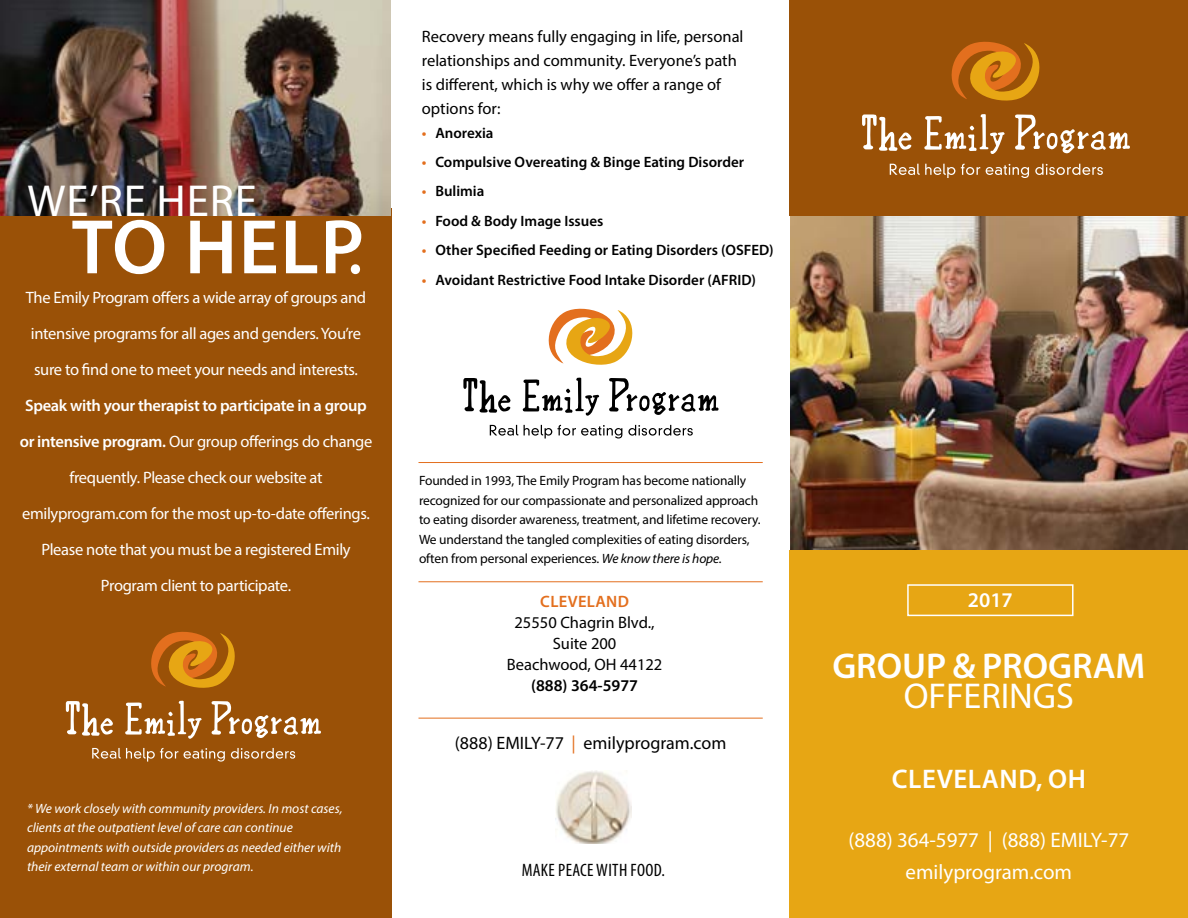
<style>
.page{position:relative;width:1188px;height:918px;background:#fff}
.page>*{position:absolute;margin:0;border:0;box-sizing:border-box;transform-origin:0 0}
.t1{font:600 78px "Myriad Pro";letter-spacing:.02em;color:#fff}
.t2{font:45px "Myriad Pro";letter-spacing:.02em;color:#fff}
.t3{font:600 36px "Myriad Pro";color:#fff}
.t4{font:36px "Myriad Pro";color:#fff}
.t5{font:600 27px "Myriad Pro";letter-spacing:.02em;color:#fff}
.t6{font:21px/31.5px "Myriad Pro";color:#fff;text-align:center}
.t7{font:600 21px "Myriad Pro";color:#fff}
.t8{font:18px "Myriad Pro";color:#000}
.t9{font:condensed 18px "Myriad Pro";letter-spacing:.02em;color:#000}
.t10{font:16.5px/36px "Myriad Pro";letter-spacing:-.02em;color:#fff;text-align:center}
.t11{font:16.5px/24px "Myriad Pro";color:#000;text-align:center}
.t12{font:600 16.5px "Myriad Pro";color:#000}
.t13{font:600 16.5px "Myriad Pro";letter-spacing:.02em;color:#e36f1e}
.t14{font:600 15px "Myriad Pro";color:#000}
.t15{font:13.5px/19.5px "Myriad Pro";letter-spacing:-.01em;color:#000}
.t16{font:italic 13.5px/19.5px "Myriad Pro";color:#fff}
.s1{font-weight:400}
.s2{font-weight:600}
.s3{color:#e36f1e}
.s4{font-style:italic}
</style>
<div class="page">
<img style="left:791px;top:216px;width:397px;height:334px">
<div style="left:0;top:208px;width:392px;height:710px;background:#9a5107"></div>
<hr style="left:418px;top:718px;width:345px;height:1px;background:#e36f1e">
<img style="left:555px;top:770px;width:76px;height:73px">
<div style="left:790px;top:0;width:398px;height:216px;background:#9a5107"></div>
<div style="left:790px;top:729px;width:398px;height:189px;background:#e7a614"></div>
<hr style="left:418px;top:462px;width:345px;height:1px;background:#e36f1e">
<hr style="left:418px;top:581px;width:345px;height:1px;background:#e36f1e">
<img style="left:0;top:0;width:391px;height:216px">
<div style="left:790px;top:550px;width:398px;height:189px;background:#e7a614"></div>
<div style="left:907px;top:584px;width:167px;height:32px;border:2px solid #fff"></div>
<svg style="left:548px;top:308px;width:85px;height:57px"></svg>
<svg style="left:463px;top:378px;width:48px;height:35px"></svg>
<svg style="left:523px;top:378px;width:76px;height:38px"></svg>
<svg style="left:609px;top:378px;width:110px;height:37px"></svg>
<svg style="left:490px;top:425px;width:203px;height:14px"></svg>
<svg style="left:151px;top:631px;width:84px;height:57px"></svg>
<svg style="left:66px;top:701px;width:47px;height:35px"></svg>
<svg style="left:125px;top:701px;width:77px;height:38px"></svg>
<svg style="left:212px;top:701px;width:109px;height:37px"></svg>
<svg style="left:92px;top:748px;width:203px;height:14px"></svg>
<svg style="left:951px;top:41px;width:89px;height:60px"></svg>
<svg style="left:862px;top:114px;width:50px;height:37px"></svg>
<svg style="left:924px;top:114px;width:81px;height:40px"></svg>
<svg style="left:1015px;top:114px;width:115px;height:39px"></svg>
<svg style="left:890px;top:164px;width:213px;height:14px"></svg>
<h2 class="t2" style="left:27px;top:173px;width:231px">WE’RE HERE</h2>
<h1 class="t1" style="left:72px;top:197px;width:294px">TO HELP<span class="s1">.</span></h1>
<p class="t10" style="left:26px;top:279px;width:342px">The Emily Program offers a wide array of groups and intensive programs for all ages and genders. You’re sure to find one to meet your needs and interests.</p>
<p class="t10" style="left:20px;top:387px;width:354px"><span class="s2">Speak with your therapist to participate in a group or intensive program.</span> Our group offerings do change frequently. Please check our website at emilyprogram.com for the most up-to-date offerings.<br>Please note that you must be a registered Emily Program client to participate.</p>
<p class="t16" style="left:27px;top:798px;width:317px">* We work closely with community providers. In most cases, clients at the outpatient level of care can continue appointments with outside providers as needed either with their external team or within our program.</p>
<p class="t11" style="left:422px;top:24px;width:323px;text-align:left">Recovery means fully engaging in life, personal relationships and community. Everyone’s path is different, which is why we offer a range of options for:</p>
<p class="t14" style="left:422px;top:123px;width:73px"><span class="s3">•</span> Anorexia</p>
<p class="t14" style="left:422px;top:152px;width:324px"><span class="s3">•</span> Compulsive Overeating &amp; Binge Eating Disorder</p>
<p class="t14" style="left:422px;top:182px;width:64px"><span class="s3">•</span> Bulimia</p>
<p class="t14" style="left:422px;top:211px;width:183px"><span class="s3">•</span> Food &amp; Body Image Issues</p>
<p class="t14" style="left:422px;top:241px;width:353px"><span class="s3">•</span> Other Specified Feeding or Eating Disorders (OSFED)</p>
<p class="t14" style="left:422px;top:270px;width:336px"><span class="s3">•</span> Avoidant Restrictive Food Intake Disorder (AFRID)</p>
<p class="t15" style="left:419px;top:471px;width:343px">Founded in 1993, The Emily Program has become nationally recognized for our compassionate and personalized approach to eating disorder awareness, treatment, and lifetime recovery.<br>We understand the tangled complexities of eating disorders, often from personal experiences. <span class="s4">We know there is hope.</span></p>
<p class="t13" style="left:540px;top:591px;width:90px">CLEVELAND</p>
<p class="t11" style="left:507px;top:612px;width:157px;line-height:21px">25550 Chagrin Blvd.,<br>Suite 200<br>Beachwood, OH 44122</p>
<p class="t12" style="left:531px;top:675px;width:108px">(888) 364-5977</p>
<p class="t8" style="left:455px;top:732px;width:273px">(888) EMILY-77 <span class="s3">|</span> emilyprogram.com</p>
<p class="t9" style="left:522px;top:859px;width:145px">MAKE PEACE WITH FOOD.</p>
<p class="t7" style="left:968px;top:586px;width:47px">2017</p>
<h3 class="t3" style="left:832px;top:643px;width:315px">GROUP &amp; PROGRAM</h3>
<h3 class="t4" style="left:904px;top:674px;width:172px">OFFERINGS</h3>
<h3 class="t5" style="left:892px;top:761px;width:196px">CLEVELAND, OH</h3>
<p class="t6" style="left:849px;top:824px;width:282px">(888) 364-5977 | (888) EMILY-77 emilyprogram.com</p>
</div>
